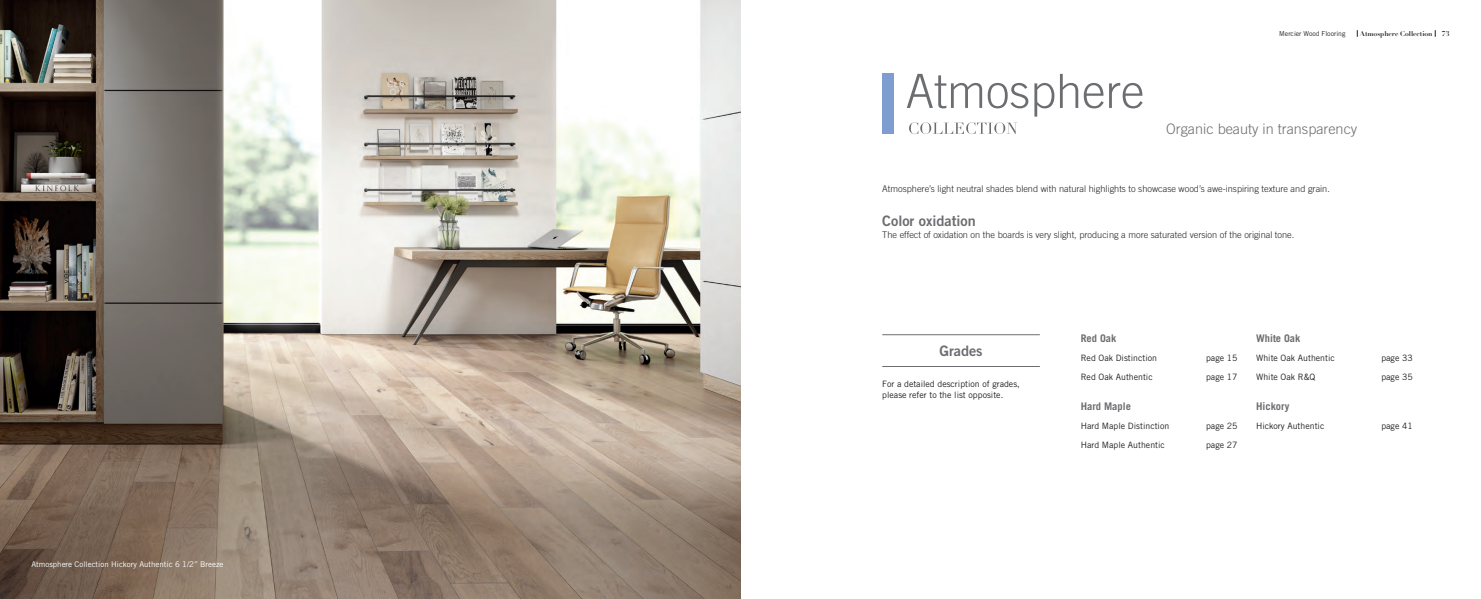
<style>
.page{position:relative;width:1481px;height:599px;background:#fff}
.page>*{position:absolute;margin:0;border:0;box-sizing:border-box;transform-origin:0 0}
.Titre_p2{font:300 14.44px "Trade Gothic";color:#6c6d70}
.Titre_Séries{font:14.44px "Trade Gothic Bold Two";color:#6c6d70}
.Titre_Grades{font:14.44px "Trade Gothic Bold Two";color:#6c6d70}
.Texte_grades{font:700 10.5px "Trade Gothic";color:#6c6d70}
.Texte_courant_1{font:300 9.19px "Trade Gothic";color:#231f20}
.Texte_grades-2{font:8.75px "Trade Gothic";color:#231f20}
.Texte_courant_1-2{font:8.75px/10.5px "Trade Gothic";color:#231f20}
.Texte_courant_1-3{font:7.88px "Trade Gothic";color:#fff}
.Titre_master{font:700 6.83px "Didot";color:#231f20}
.Planchers_Mercier{font:6.83px "Trade Gothic";color:#231f20}
.Folio_master{font:700 6.83px "Didot";color:#231f20}
</style>
<div class="page">
<img style="left:0;top:0;width:740px;height:598px">
<div style="left:882px;top:74px;width:11px;height:60px;background:#7e9ed2"></div>
<svg style="left:909px;top:122px;width:108px;height:12px"></svg>
<svg style="left:906px;top:74px;width:122px;height:34px"></svg>
<svg style="left:1034px;top:83px;width:20px;height:34px"></svg>
<svg style="left:1060px;top:74px;width:43px;height:34px"></svg>
<svg style="left:1109px;top:83px;width:33px;height:25px"></svg>
<hr style="left:882px;top:334px;width:158px;height:1px;background:#6c6d70">
<hr style="left:882px;top:366px;width:158px;height:1px;background:#6c6d70">
<p class="Texte_courant_1-3" style="left:32px;top:559px;width:193px">Atmosphere Collection Hickory Authentic 6 1/2’’ Breeze</p>
<p class="Planchers_Mercier" style="left:1279px;top:29px;width:68px">Mercier Wood Flooring</p>
<p class="Titre_master" style="left:1360px;top:29px;width:74px">Atmosphere Collection</p>
<p class="Folio_master" style="left:1441px;top:29px;width:9px">73</p>
<p class="Titre_p2" style="left:1166px;top:120px;width:192px">Organic beauty in transparency</p>
<p class="Texte_courant_1" style="left:882px;top:184px;width:449px">Atmosphere’s light neutral shades blend with natural highlights to showcase wood’s awe-inspiring texture and grain.</p>
<p class="Titre_Séries" style="left:882px;top:211px;width:95px">Color oxidation</p>
<p class="Texte_courant_1" style="left:882px;top:230px;width:413px">The effect of oxidation on the boards is very slight, producing a more saturated version of the original tone.</p>
<p class="Titre_Grades" style="left:939px;top:342px;width:45px">Grades</p>
<p class="Texte_courant_1-2" style="left:882px;top:378px;width:139px">For a detailed description of grades, please refer to the list opposite.</p>
<p class="Texte_grades" style="left:1080px;top:331px;width:37px">Red Oak</p>
<p class="Texte_grades-2" style="left:1080px;top:352px;width:78px">Red Oak Distinction</p>
<p class="Texte_grades-2" style="left:1206px;top:352px;width:33px">page 15</p>
<p class="Texte_grades-2" style="left:1080px;top:371px;width:73px">Red Oak Authentic</p>
<p class="Texte_grades-2" style="left:1206px;top:371px;width:33px">page 17</p>
<p class="Texte_grades" style="left:1080px;top:400px;width:52px">Hard Maple</p>
<p class="Texte_grades-2" style="left:1080px;top:420px;width:90px">Hard Maple Distinction</p>
<p class="Texte_grades-2" style="left:1206px;top:420px;width:33px">page 25</p>
<p class="Texte_grades-2" style="left:1080px;top:439px;width:86px">Hard Maple Authentic</p>
<p class="Texte_grades-2" style="left:1206px;top:439px;width:33px">page 27</p>
<p class="Texte_grades" style="left:1256px;top:331px;width:46px">White Oak</p>
<p class="Texte_grades-2" style="left:1256px;top:352px;width:80px">White Oak Authentic</p>
<p class="Texte_grades-2" style="left:1381px;top:352px;width:33px">page 33</p>
<p class="Texte_grades-2" style="left:1256px;top:371px;width:61px">White Oak R&amp;Q</p>
<p class="Texte_grades-2" style="left:1381px;top:371px;width:33px">page 35</p>
<p class="Texte_grades" style="left:1256px;top:400px;width:35px">Hickory</p>
<p class="Texte_grades-2" style="left:1256px;top:420px;width:70px">Hickory Authentic</p>
<p class="Texte_grades-2" style="left:1381px;top:420px;width:33px">page 41</p>
</div>
